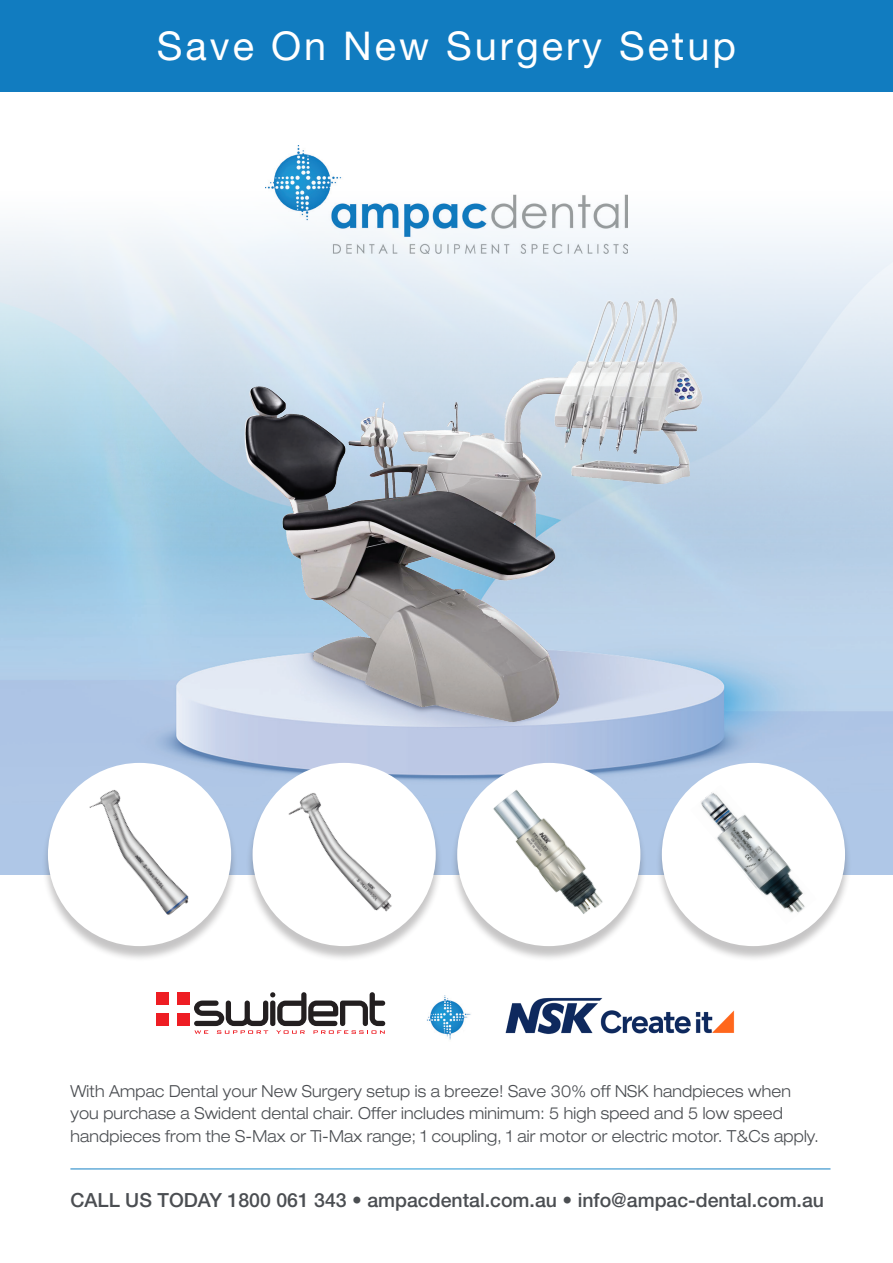
<style>
.page{position:relative;width:893px;height:1263px;background:#fff}
.page>*{position:absolute;margin:0;border:0;box-sizing:border-box;transform-origin:0 0}
.t1{font:39.6px "Helvetica Neue LT Pro";letter-spacing:.075em;color:#fff}
.t2{font:500 19.5px "Helvetica Neue LT Pro";color:#4b4e52}
.t3{font:300 expanded 16.65px/22.5px "Helvetica Neue LT Pro";letter-spacing:.01em;color:#4b4e52;scale:.91 1}
</style>
<div class="page">
<img style="left:0;top:577px;width:893px;height:297px">
<svg style="left:0;top:187px;width:893px;height:390px"></svg>
<div style="left:655px;top:765px;width:196px;height:196px;background:#231f20;opacity:.26"></div>
<div style="left:662px;top:763px;width:183px;height:183px;background:#fff;border-radius:50%"></div>
<div style="left:451px;top:765px;width:196px;height:196px;background:#231f20;opacity:.26"></div>
<div style="left:457px;top:763px;width:183px;height:183px;background:#fff;border-radius:50%"></div>
<div style="left:246px;top:765px;width:196px;height:196px;background:#231f20;opacity:.26"></div>
<div style="left:253px;top:763px;width:183px;height:183px;background:#fff;border-radius:50%"></div>
<div style="left:42px;top:765px;width:196px;height:196px;background:#231f20;opacity:.26"></div>
<div style="left:48px;top:763px;width:183px;height:183px;background:#fff;border-radius:50%"></div>
<img style="left:72px;top:780px;width:135px;height:148px">
<img style="left:272px;top:783px;width:144px;height:143px">
<img style="left:484px;top:782px;width:129px;height:145px">
<img style="left:690px;top:784px;width:127px;height:140px">
<img style="left:505px;top:997px;width:230px;height:38px">
<img style="left:427px;top:995px;width:44px;height:45px">
<svg style="left:194px;top:992px;width:191px;height:42px"></svg>
<div style="left:156px;top:992px;width:12px;height:12px;background:#ee1d23"></div>
<div style="left:177px;top:992px;width:12px;height:12px;background:#ee1d23"></div>
<div style="left:156px;top:1014px;width:12px;height:12px;background:#ee1d23"></div>
<div style="left:177px;top:1014px;width:12px;height:12px;background:#ee1d23"></div>
<img style="left:266px;top:145px;width:361px;height:108px">
<div style="left:0;top:0;width:893px;height:92px;background:#117cc0"></div>
<img style="left:240px;top:294px;width:466px;height:462px">
<p class="t1" style="left:157px;top:22px;width:580px">Save On New Surgery Setup</p>
<p class="t3" style="left:70px;top:1079px;width:824px">With Ampac Dental your New Surgery setup is a breeze! Save 30% off NSK handpieces when you purchase a Swident dental chair. Offer includes minimum: 5 high speed and 5 low speed handpieces from the S-Max or Ti-Max range; 1 coupling, 1 air motor or electric motor. T&amp;Cs apply.</p>
<p class="t2" style="left:70px;top:1188px;width:755px">CALL US TODAY 1800 061 343 • ampacdental.com.au • info@ampac-dental.com.au</p>
</div>
